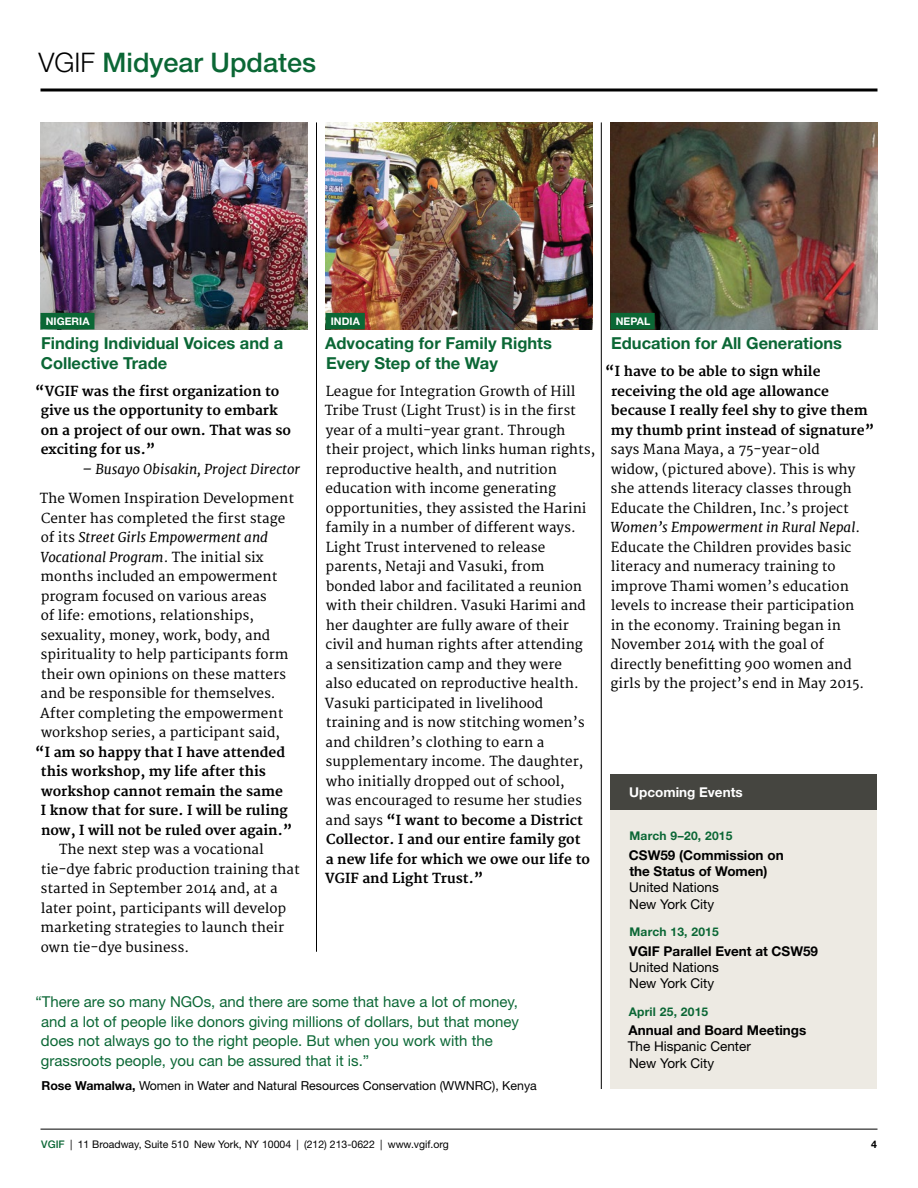
<style>
.page{position:relative;width:918px;height:1188px;background:#fff}
.page>*{position:absolute;margin:0;border:0;box-sizing:border-box;transform-origin:0 0}
.t1{font:500 27px "Helvetica Neue LT Std";color:#0b6735}
.t2{font:700 16.5px/19.8px "Helvetica Neue LT Std";color:#0b6735}
.t3{font:15px/19.5px "Helvetica Neue LT Std";color:#0b6735}
.t4{font:13.5px/19.5px "Merriweather";color:#000}
.t5{font:700 13.5px/19.5px "Merriweather";color:#000}
.t6{font:700 13.5px/16.5px "Helvetica Neue LT Std";color:#000}
.t7{font:13.5px/16.5px "Helvetica Neue LT Std";color:#000}
.t8{font:italic 13.5px "Merriweather";color:#000}
.t9{font:700 13.5px "Helvetica Neue LT Std";color:#fff}
.t10{font:12.3px "Helvetica Neue LT Std";color:#000}
.t11{font:700 12px "Helvetica Neue LT Std";letter-spacing:.02em;color:#0b6735}
.t12{font:10.5px "Helvetica Neue LT Std";color:#000}
.t13{font:700 10.5px "Helvetica Neue LT Std";letter-spacing:.005em;color:#fff}
.t14{font:700 10.5px "Helvetica Neue LT Std";color:#000}
.s1{font-weight:300;color:#000}
.s2{font-style:italic}
.s3{font-weight:700}
.s4{font-weight:500;color:#0b6735}
</style>
<div class="page">
<hr style="left:40px;top:1129px;width:838px;height:1px;background:#000">
<svg style="left:40px;top:88px;width:838px;height:4px;background:#3f3f3f"></svg>
<img style="left:40px;top:122px;width:268px;height:207px">
<hr style="left:316px;top:122px;width:1px;height:830px;background:#000">
<hr style="left:601px;top:122px;width:1px;height:967px;background:#000">
<div style="left:40px;top:313px;width:54px;height:16px;background:#0b6735"></div>
<img style="left:326px;top:122px;width:266px;height:207px">
<div style="left:326px;top:313px;width:39px;height:16px;background:#0b6735"></div>
<img style="left:610px;top:122px;width:268px;height:207px">
<div style="left:610px;top:313px;width:45px;height:16px;background:#0b6735"></div>
<div style="left:610px;top:774px;width:268px;height:36px;background:#454540"></div>
<div style="left:610px;top:810px;width:268px;height:279px;background:#edeae3"></div>
<h1 class="t1" style="left:38px;top:46px;width:279px"><span class="s1">VGIF</span> Midyear Updates</h1>
<p class="t13" style="left:46px;top:315px;width:45px">NIGERIA</p>
<p class="t2" style="left:41px;top:333px;width:244px">Finding Individual Voices and a<br>Collective Trade</p>
<p class="t5" style="left:41px;top:382px;width:252px;text-indent:-5px">“VGIF was the first organization to give us the opportunity to embark on a project of our own. That was so exciting for us.”</p>
<p class="t8" style="left:82px;top:461px;width:219px">– Busayo Obisakin, Project Director</p>
<p class="t4" style="left:40px;top:489px;width:256px">The Women Inspiration Development Center has completed the first stage of its <span class="s2">Street Girls Empowerment and Vocational Program</span>. The initial six months included an empowerment program focused on various areas<br>of life: emotions, relationships, sexuality, money, work, body, and spirituality to help participants form their own opinions on these matters and be responsible for themselves.<br>After completing the empowerment workshop series, a participant said,</p>
<p class="t5" style="left:41px;top:743px;width:253px;text-indent:-6px">“I am so happy that I have attended this workshop, my life after this workshop cannot remain the same<br>I know that for sure. I will be ruling now, I will not be ruled over again.”</p>
<p class="t4" style="left:41px;top:840px;width:261px;text-indent:19px">The next step was a vocational tie-dye fabric production training that started in September 2014 and, at a later point, participants will develop marketing strategies to launch their own tie-dye business.</p>
<p class="t13" style="left:331px;top:315px;width:31px">INDIA</p>
<p class="t2" style="left:325px;top:333px;width:228px">Advocating for Family Rights<br>Every Step of the Way</p>
<p class="t4" style="left:325px;top:382px;width:272px">League for Integration Growth of Hill Tribe Trust (Light Trust) is in the first year of a multi-year grant. Through their project, which links human rights, reproductive health, and nutrition education with income generating opportunities, they assisted the Harini family in a number of different ways.<br>Light Trust intervened to release parents, Netaji and Vasuki, from bonded labor and facilitated a reunion with their children. Vasuki Harimi and her daughter are fully aware of their civil and human rights after attending<br>a sensitization camp and they were<br>also educated on reproductive health.<br>Vasuki participated in livelihood training and is now stitching women’s and children’s clothing to earn a supplementary income. The daughter, who initially dropped out of school,<br>was encouraged to resume her studies and says <span class="s3">“I want to become a District Collector. I and our entire family got<br>a new life for which we owe our life to VGIF and Light Trust.”</span></p>
<p class="t3" style="left:41px;top:992px;width:480px;text-indent:-5px">“There are so many NGOs, and there are some that have a lot of money, and a lot of people like donors giving millions of dollars, but that money does not always go to the right people. But when you work with the grassroots people, you can be assured that it is.”</p>
<p class="t10" style="left:41px;top:1078px;width:497px"><span class="s3">Rose Wamalwa,</span> Women in Water and Natural Resources Conservation (WWNRC), Kenya</p>
<p class="t13" style="left:616px;top:315px;width:36px">NEPAL</p>
<p class="t2" style="left:611px;top:333px;width:232px">Education for All Generations</p>
<p class="t5" style="left:611px;top:362px;width:265px;text-indent:-6px">“I have to be able to sign while receiving the old age allowance because I really feel shy to give them my thumb print instead of signature”</p>
<p class="t4" style="left:611px;top:440px;width:255px">says Mana Maya, a 75-year-old widow, (pictured above). This is why she attends literacy classes through Educate the Children, Inc.’s project <span class="s2">Women’s Empowerment in Rural Nepal</span>.<br>Educate the Children provides basic literacy and numeracy training to improve Thami women’s education levels to increase their participation in the economy. Training began in November 2014 with the goal of directly benefitting 900 women and girls by the project’s end in May 2015.</p>
<p class="t9" style="left:629px;top:784px;width:115px">Upcoming Events</p>
<p class="t11" style="left:629px;top:828px;width:105px">March 9–20, 2015</p>
<p class="t6" style="left:629px;top:846px;width:156px">CSW59 (Commission on the Status of Women)</p>
<p class="t7" style="left:629px;top:879px;width:91px">United Nations<br>New York City</p>
<p class="t11" style="left:629px;top:924px;width:91px">March 13, 2015</p>
<p class="t6" style="left:629px;top:942px;width:190px">VGIF Parallel Event at CSW59</p>
<p class="t7" style="left:629px;top:959px;width:91px">United Nations<br>New York City</p>
<p class="t11" style="left:629px;top:1004px;width:81px">April 25, 2015</p>
<p class="t6" style="left:628px;top:1022px;width:179px">Annual and Board Meetings</p>
<p class="t7" style="left:628px;top:1038px;width:125px">The Hispanic Center<br>New York City</p>
<p class="t12" style="left:41px;top:1138px;width:409px"><span class="s4">VGIF</span> | 11 Broadway, Suite 510 New York, NY 10004 | (212) 213-0622 | www.vgif.org</p>
<p class="t14" style="left:871px;top:1137px;width:7px">4</p>
</div>
